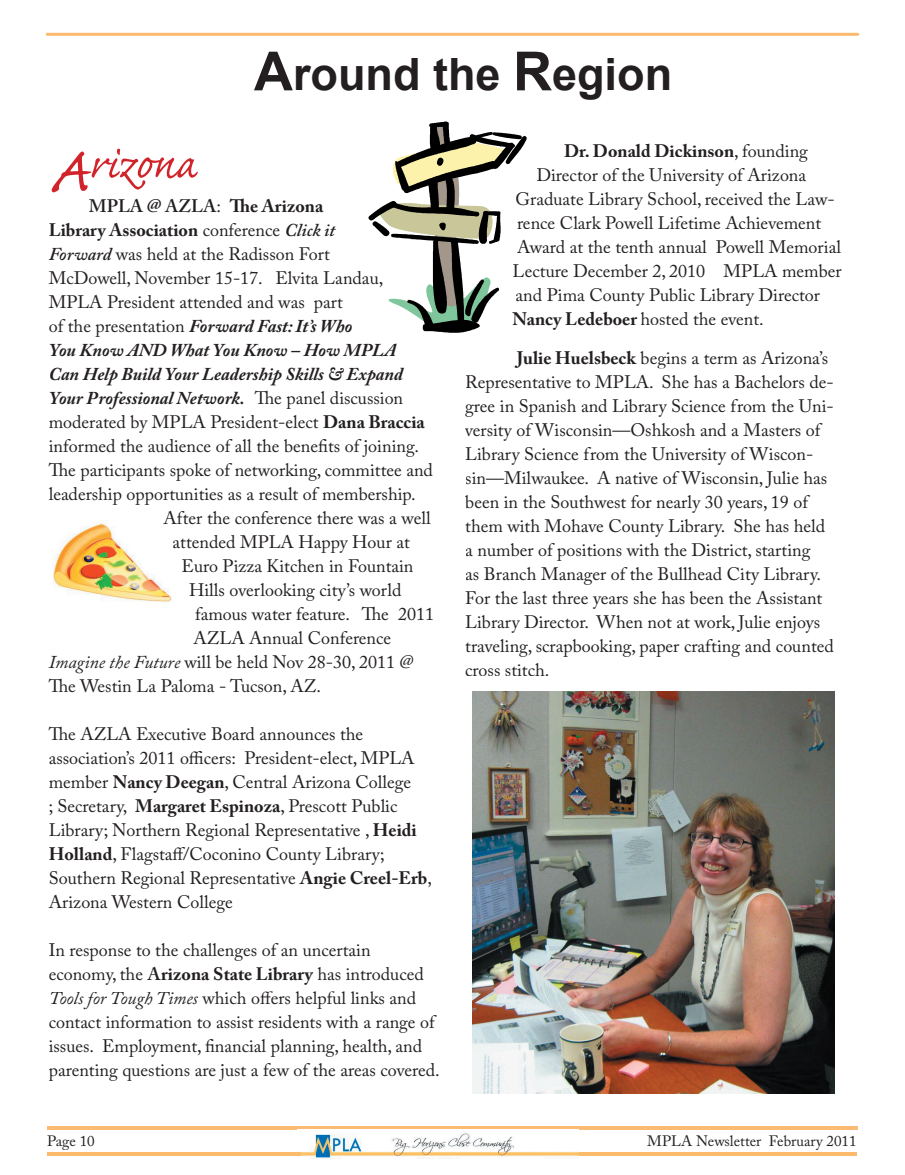
<style>
.page{position:relative;width:905px;height:1175px;background:#fff}
.page>*{position:absolute;margin:0;border:0;box-sizing:border-box;transform-origin:0 0}
.t1{font:54px "Caflisch Script Pro";letter-spacing:-.005em;color:#d1232a}
.t2{font:700 45px "Arial";color:#231f20}
.t3{font:18px/24px "Adobe Caslon Pro";color:#231f20}
.t4{font:italic 700 18px "Adobe Caslon Pro";color:#231f20}
.t5{font:700 18px "Adobe Caslon Pro";color:#231f20}
.t6{font:15px "Adobe Caslon Pro";color:#231f20}
.s1{font-size:54px}
.s2{font-size:82.65px}
.s3{font-weight:600}
.s4{font-weight:400}
.s5{font-weight:600;font-style:italic}
.s6{font-weight:400;font-style:normal}
.s7{font-weight:700}
.s8{font-style:italic}
</style>
<div class="page">
<hr style="left:577px;top:1152px;width:279px;height:3px;background:#fcbb6c">
<hr style="left:47px;top:1126px;width:810px;height:3px;background:#fcbb73">
<img style="left:297px;top:1133px;width:281px;height:25px">
<svg style="left:297px;top:1157px;width:12px;height:1px"></svg>
<div style="left:342px;top:1156px;width:74px;height:6px;background:#fff"></div>
<hr style="left:47px;top:1152px;width:254px;height:3px;background:#fcbb6c">
<hr style="left:46px;top:33px;width:813px;height:3px;background:#fcbb6c;border-radius:2px">
<svg style="left:368px;top:122px;width:158px;height:211px"></svg>
<img style="left:53px;top:523px;width:119px;height:79px">
<img style="left:472px;top:691px;width:362px;height:403px">
<h2 class="t2" style="left:254px;top:45px;width:419px"><span class="s1">A</span>round the <span class="s1">R</span>egion</h2>
<h1 class="t1" style="left:49px;top:136px;width:148px"><span class="s2">A</span>rizona</h1>
<p class="t5" style="left:89px;top:195px;width:236px"><span class="s3">MPLA @ AZLA</span><span class="s4">:</span> The Arizona</p>
<p class="t5" style="left:49px;top:219px;width:288px">Library Association <span class="s4">conference</span> <span class="s5">Click it</span></p>
<p class="t3" style="left:49px;top:242px;width:283px"><span class="s5">Forward</span> was held at the Radisson Fort</p>
<p class="t3" style="left:49px;top:266px;width:336px">McDowell, November 15-17. Elvita Landau,</p>
<p class="t3" style="left:49px;top:290px;width:296px">MPLA President attended and was part</p>
<p class="t4" style="left:49px;top:315px;width:305px"><span class="s6">of the presentation</span> Forward Fast: It’s Who</p>
<p class="t4" style="left:49px;top:339px;width:349px">You Know AND What You Know – How MPLA</p>
<p class="t4" style="left:49px;top:363px;width:355px">Can Help Build Your Leadership Skills &amp; Expand</p>
<p class="t4" style="left:49px;top:387px;width:356px">Your Professional Network. <span class="s6">The panel discussion</span></p>
<p class="t3" style="left:49px;top:410px;width:377px">moderated by MPLA President-elect <span class="s7">Dana Braccia</span></p>
<p class="t3" style="left:49px;top:434px;width:372px">informed the audience of all the benefits of joining.</p>
<p class="t3" style="left:49px;top:458px;width:386px">The participants spoke of networking, committee and</p>
<p class="t3" style="left:49px;top:482px;width:368px">leadership opportunities as a result of membership.</p>
<p class="t3" style="left:164px;top:506px;width:268px">After the conference there was a well</p>
<p class="t3" style="left:172px;top:530px;width:239px">attended MPLA Happy Hour at</p>
<p class="t3" style="left:182px;top:554px;width:233px">Euro Pizza Kitchen in Fountain</p>
<p class="t3" style="left:189px;top:578px;width:214px">Hills overlooking city’s world</p>
<p class="t3" style="left:195px;top:602px;width:240px">famous water feature. The 2011</p>
<p class="t3" style="left:194px;top:626px;width:199px">AZLA Annual Conference</p>
<p class="t3" style="left:49px;top:650px;width:366px"><span class="s8">Imagine the Future</span> will be held Nov 28-30, 2011 @</p>
<p class="t3" style="left:49px;top:674px;width:274px">The Westin La Paloma - Tucson, AZ.</p>
<p class="t3" style="left:49px;top:722px;width:384px">The AZLA Executive Board announces the association’s 2011 officers: President-elect, MPLA member <span class="s7">Nancy Deegan</span>, Central Arizona College<br>; Secretary, <span class="s7">Margaret Espinoza</span>, Prescott Public Library; Northern Regional Representative , <span class="s7">Heidi Holland</span>, Flagstaff/Coconino County Library; Southern Regional Representative <span class="s7">Angie Creel-Erb</span>, Arizona Western College</p>
<p class="t3" style="left:49px;top:938px;width:392px">In response to the challenges of an uncertain economy, the <span class="s3">A</span><span class="s7">rizona State Library</span> has introduced <span class="s8">Tools for Tough Times</span> which offers helpful links and contact information to assist residents with a range of issues. Employment, financial planning, health, and parenting questions are just a few of the areas covered.</p>
<p class="t5" style="left:564px;top:140px;width:245px">Dr. Donald Dickinson<span class="s4">, founding</span></p>
<p class="t3" style="left:536px;top:162px;width:271px">Director of the University of Arizona</p>
<p class="t3" style="left:515px;top:186px;width:321px">Graduate Library School, received the Law-</p>
<p class="t3" style="left:517px;top:210px;width:306px">rence Clark Powell Lifetime Achievement</p>
<p class="t3" style="left:517px;top:234px;width:325px">Award at the tenth annual Powell Memorial</p>
<p class="t3" style="left:512px;top:258px;width:330px">Lecture December 2, 2010 MPLA member</p>
<p class="t3" style="left:515px;top:282px;width:306px">and Pima County Public Library Director</p>
<p class="t3" style="left:512px;top:306px;width:253px"><span class="s7">Nancy Ledeboer</span> hosted the event.</p>
<p class="t3" style="left:465px;top:345px;width:370px;text-indent:51px"><span class="s7">Julie Huelsbeck</span> begins a term as Arizona’s Representative to MPLA. She has a Bachelors de&shy;gree in Spanish and Library Science from the Uni&shy;versity of Wisconsin—Oshkosh and a Masters of Library Science from the University of Wiscon&shy;sin—Milwaukee. A native of Wisconsin, Julie has been in the Southwest for nearly 30 years, 19 of them with Mohave County Library. She has held a number of positions with the District, starting<br>as Branch Manager of the Bullhead City Library.<br>For the last three years she has been the Assistant Library Director. When not at work, Julie enjoys traveling, scrapbooking, paper crafting and counted cross stitch.</p>
<p class="t6" style="left:47px;top:1131px;width:49px">Page 10</p>
<p class="t6" style="left:647px;top:1131px;width:211px">MPLA Newsletter February 2011</p>
</div>
